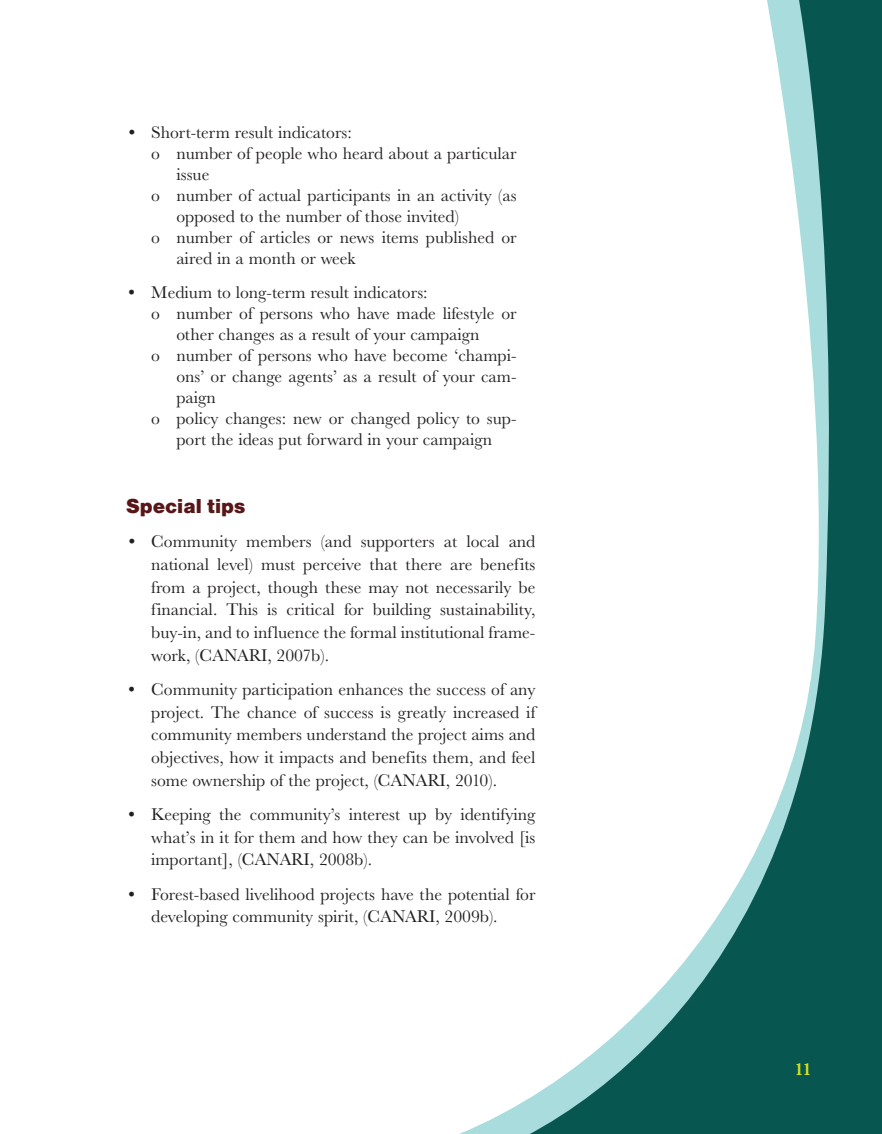
<style>
.page{position:relative;width:882px;height:1134px;background:#fff}
.page>*{position:absolute;margin:0;border:0;box-sizing:border-box;transform-origin:0 0}
.t1{font:21px "Nimbus San D Blac";color:#571719}
.t2{font:17.5px/22.8px "URW Basker T";color:#231f20;text-align:justify}
.t3{font:700 17.5px "URW Basker T";color:#d6df21}
</style>
<div class="page">
<svg style="left:459px;top:0;width:423px;height:1134px"></svg>
<p class="t2" style="left:126px;top:120px;width:227px">• Short-term result indicators:</p>
<p class="t2" style="left:151px;top:141px;width:367px">o number of people who heard about a particular</p>
<p class="t2" style="left:176px;top:162px;width:35px">issue</p>
<p class="t2" style="left:151px;top:183px;width:367px">o number of actual participants in an activity (as</p>
<p class="t2" style="left:176px;top:204px;width:284px">opposed to the number of those invited)</p>
<p class="t2" style="left:151px;top:225px;width:367px">o number of articles or news items published or</p>
<p class="t2" style="left:176px;top:246px;width:181px">aired in a month or week</p>
<p class="t2" style="left:126px;top:280px;width:303px">• Medium to long-term result indicators:</p>
<p class="t2" style="left:151px;top:301px;width:367px">o number of persons who have made lifestyle or</p>
<p class="t2" style="left:176px;top:322px;width:305px">other changes as a result of your campaign</p>
<p class="t2" style="left:151px;top:343px;width:367px">o number of persons who have become ‘champi-</p>
<p class="t2" style="left:176px;top:364px;width:342px">ons’ or change agents’ as a result of your cam-</p>
<p class="t2" style="left:176px;top:385px;width:41px">paign</p>
<p class="t2" style="left:151px;top:406px;width:367px">o policy changes: new or changed policy to sup-</p>
<p class="t2" style="left:176px;top:427px;width:317px">port the ideas put forward in your campaign</p>
<p class="t1" style="left:126px;top:493px;width:121px">Special tips</p>
<p class="t2" style="left:151px;top:530px;width:386px;text-indent:-25px">• Community members (and supporters at local and national level) must perceive that there are benefits from a project, though these may not necessarily be financial. This is critical for building sustainability, buy-in, and to influence the formal institutional frame&shy;work, (CANARI, 2007b).</p>
<p class="t2" style="left:151px;top:677px;width:386px;text-indent:-25px">• Community participation enhances the success of any project. The chance of success is greatly increased if community members understand the project aims and objectives, how it impacts and benefits them, and feel some ownership of the project, (CANARI, 2010).</p>
<p class="t2" style="left:151px;top:803px;width:386px;text-indent:-25px">• Keeping the community’s interest up by identifying what’s in it for them and how they can be involved [is important], (CANARI, 2008b).</p>
<p class="t2" style="left:151px;top:882px;width:386px;text-indent:-25px">• Forest-based livelihood projects have the potential for developing community spirit, (CANARI, 2009b).</p>
<p class="t3" style="left:795px;top:1059px;width:19px">11</p>
</div>
